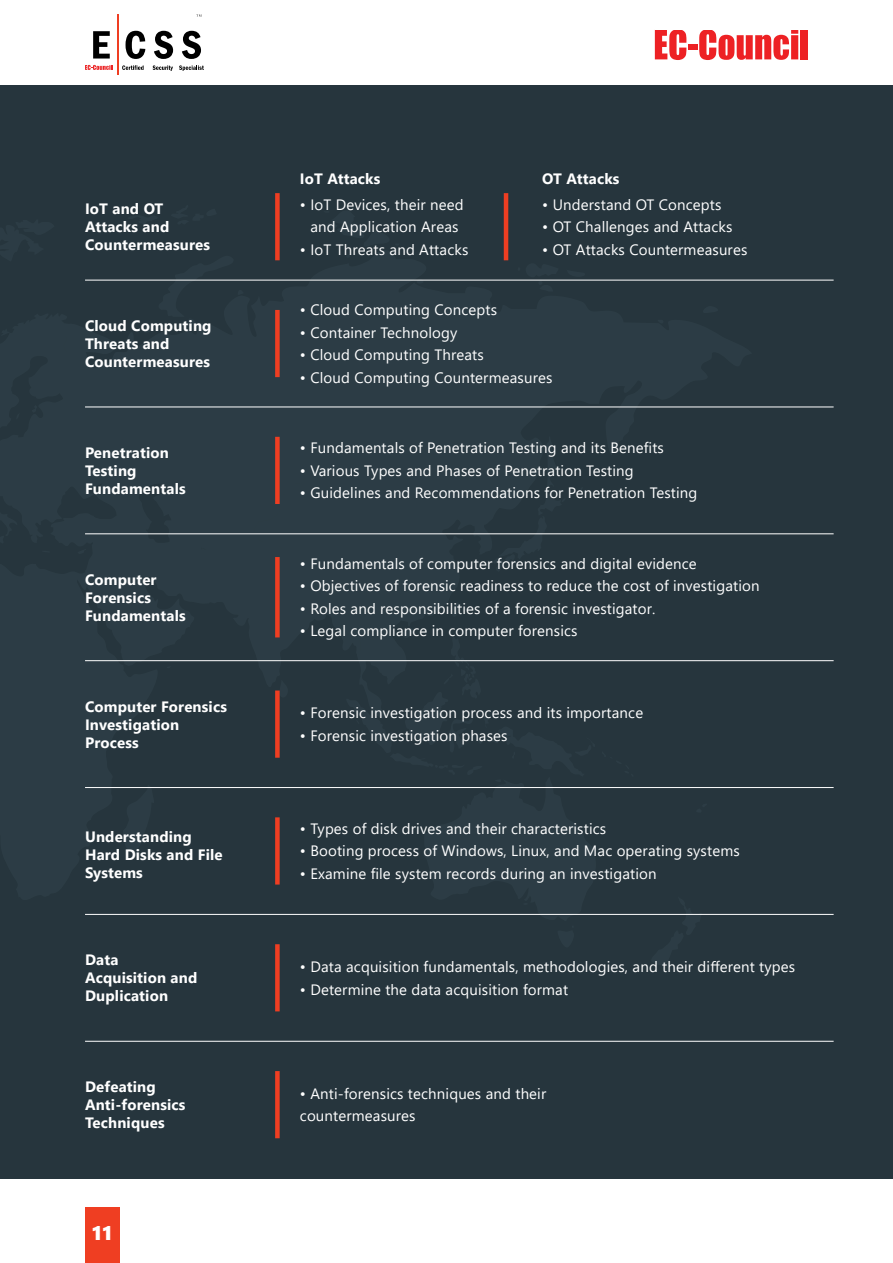
<style>
.page{position:relative;width:893px;height:1263px;background:#fff}
.page>*{position:absolute;margin:0;border:0;box-sizing:border-box;transform-origin:0 0}
.t1{font:19.5px "Segoe UI Black";color:#fff}
.second_title{font:15px/22.5px "Segoe UI";letter-spacing:.01em;color:#fff;text-align:center}
.second_title-2{font:700 15px/18px "Segoe UI";letter-spacing:.01em;color:#fff}
</style>
<div class="page">
<div style="left:0;top:85px;width:893px;height:1094px;background:#26353d"></div>
<svg style="left:651px;top:913px;width:51px;height:1px"></svg>
<svg style="left:85px;top:250px;width:667px;height:635px"></svg>
<svg style="left:703px;top:306px;width:15px;height:7px"></svg>
<svg style="left:657px;top:320px;width:6px;height:3px"></svg>
<svg style="left:417px;top:279px;width:6px;height:5px"></svg>
<svg style="left:346px;top:254px;width:5px;height:4px"></svg>
<svg style="left:144px;top:325px;width:9px;height:8px"></svg>
<svg style="left:159px;top:256px;width:85px;height:68px"></svg>
<svg style="left:566px;top:269px;width:19px;height:8px"></svg>
<svg style="left:526px;top:263px;width:33px;height:28px"></svg>
<div style="left:275px;top:193px;width:5px;height:67px;background:#ef3e22"></div>
<hr style="left:504px;top:193px;width:4px;height:67px;background:#ef3e22">
<div style="left:275px;top:310px;width:5px;height:67px;background:#ef3e22"></div>
<div style="left:275px;top:690px;width:5px;height:68px;background:#ef3e22"></div>
<div style="left:275px;top:437px;width:5px;height:67px;background:#ef3e22"></div>
<div style="left:275px;top:817px;width:5px;height:67px;background:#ef3e22"></div>
<div style="left:275px;top:557px;width:5px;height:80px;background:#ef3e22"></div>
<div style="left:275px;top:944px;width:5px;height:67px;background:#ef3e22"></div>
<div style="left:275px;top:1071px;width:5px;height:67px;background:#ef3e22"></div>
<hr style="left:85px;top:280px;width:749px;height:1px;background:#fff">
<hr style="left:85px;top:407px;width:749px;height:1px;background:#fff">
<hr style="left:85px;top:787px;width:749px;height:1px;background:#fff">
<hr style="left:85px;top:533px;width:749px;height:1px;background:#fff">
<hr style="left:85px;top:914px;width:749px;height:1px;background:#fff">
<hr style="left:85px;top:1041px;width:749px;height:1px;background:#fff">
<hr style="left:85px;top:660px;width:749px;height:1px;background:#fff">
<div style="left:85px;top:1208px;width:34px;height:55px;background:#ef3e22"></div>
<svg style="left:655px;top:30px;width:31px;height:30px"></svg>
<div style="left:688px;top:45px;width:9px;height:5px;background:#ed2124"></div>
<svg style="left:699px;top:30px;width:99px;height:30px"></svg>
<div style="left:801px;top:30px;width:7px;height:29px;background:#ed2124"></div>
<svg style="left:93px;top:31px;width:17px;height:28px"></svg>
<svg style="left:126px;top:31px;width:19px;height:28px"></svg>
<svg style="left:154px;top:31px;width:19px;height:28px"></svg>
<svg style="left:182px;top:31px;width:19px;height:28px"></svg>
<svg style="left:85px;top:65px;width:27px;height:5px"></svg>
<svg style="left:122px;top:65px;width:22px;height:5px"></svg>
<svg style="left:153px;top:65px;width:20px;height:6px"></svg>
<svg style="left:179px;top:65px;width:25px;height:6px"></svg>
<svg style="left:196px;top:14px;width:6px;height:3px"></svg>
<hr style="left:117px;top:14px;width:2px;height:61px;background:#ef3e22">
<p class="second_title-2" style="left:85px;top:199px;width:126px">IoT and OT<br>Attacks and<br>Countermeasures</p>
<p class="second_title-2" style="left:85px;top:315px;width:128px">Cloud Computing<br>Threats and<br>Countermeasures</p>
<p class="second_title-2" style="left:85px;top:442px;width:102px">Penetration<br>Testing<br>Fundamentals</p>
<p class="second_title-2" style="left:85px;top:569px;width:102px">Computer<br>Forensics<br>Fundamentals</p>
<p class="second_title-2" style="left:85px;top:696px;width:143px">Computer Forensics<br>Investigation<br>Process</p>
<p class="second_title-2" style="left:85px;top:826px;width:139px">Understanding<br>Hard Disks and File<br>Systems</p>
<p class="second_title-2" style="left:85px;top:950px;width:114px">Data<br>Acquisition and<br>Duplication</p>
<p class="second_title-2" style="left:85px;top:1077px;width:102px">Defeating<br>Anti-forensics<br>Techniques</p>
<p class="t1" style="left:92px;top:1219px;width:21px">11</p>
<p class="second_title-2" style="left:300px;top:168px;width:82px">IoT Attacks</p>
<p class="second_title-2" style="left:542px;top:168px;width:79px">OT Attacks</p>
<p class="second_title" style="left:542px;top:192px;width:181px">• Understand OT Concepts</p>
<p class="second_title" style="left:542px;top:214px;width:192px">• OT Challenges and Attacks</p>
<p class="second_title" style="left:542px;top:237px;width:207px">• OT Attacks Countermeasures</p>
<p class="second_title" style="left:300px;top:192px;width:165px">• IoT Devices, their need and Application Areas</p>
<p class="second_title" style="left:300px;top:237px;width:170px">• IoT Threats and Attacks</p>
<p class="second_title" style="left:300px;top:297px;width:199px">• Cloud Computing Concepts</p>
<p class="second_title" style="left:300px;top:320px;width:159px">• Container Technology</p>
<p class="second_title" style="left:300px;top:342px;width:185px">• Cloud Computing Threats</p>
<p class="second_title" style="left:300px;top:365px;width:254px">• Cloud Computing Countermeasures</p>
<p class="second_title" style="left:300px;top:435px;width:366px">• Fundamentals of Penetration Testing and its Benefits</p>
<p class="second_title" style="left:300px;top:458px;width:335px">• Various Types and Phases of Penetration Testing</p>
<p class="second_title" style="left:300px;top:480px;width:399px">• Guidelines and Recommendations for Penetration Testing</p>
<p class="second_title" style="left:300px;top:551px;width:398px">• Fundamentals of computer forensics and digital evidence</p>
<p class="second_title" style="left:300px;top:573px;width:461px">• Objectives of forensic readiness to reduce the cost of investigation</p>
<p class="second_title" style="left:300px;top:596px;width:357px">• Roles and responsibilities of a forensic investigator.</p>
<p class="second_title" style="left:300px;top:618px;width:279px">• Legal compliance in computer forensics</p>
<p class="second_title" style="left:300px;top:700px;width:345px">• Forensic investigation process and its importance</p>
<p class="second_title" style="left:300px;top:723px;width:209px">• Forensic investigation phases</p>
<p class="second_title" style="left:300px;top:816px;width:308px">• Types of disk drives and their characteristics</p>
<p class="second_title" style="left:300px;top:838px;width:441px">• Booting process of Windows, Linux, and Mac operating systems</p>
<p class="second_title" style="left:300px;top:861px;width:358px">• Examine file system records during an investigation</p>
<p class="second_title" style="left:300px;top:954px;width:497px">• Data acquisition fundamentals, methodologies, and their different types</p>
<p class="second_title" style="left:300px;top:977px;width:270px">• Determine the data acquisition format</p>
<p class="second_title" style="left:300px;top:1081px;width:248px;text-align:left">• Anti-forensics techniques and their countermeasures</p>
</div>
